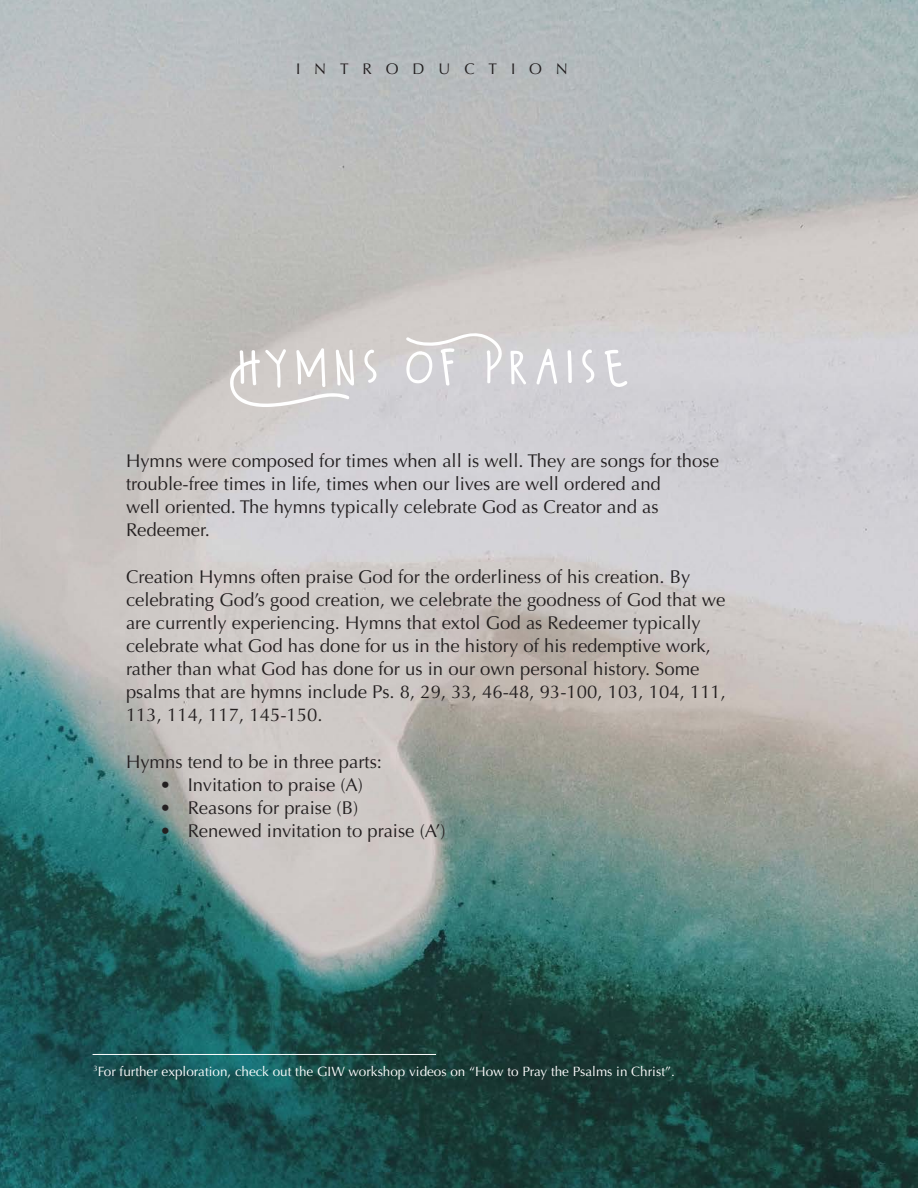
<style>
.page{position:relative;width:918px;height:1188px;background:#fff}
.page>*{position:absolute;margin:0;border:0;box-sizing:border-box;transform-origin:0 0}
.t1{font:72px "Wildy Sans";color:#fff}
.t2{font:18.45px/23.1px "Optima";color:#231f20}
.t3{font:15.45px "Optima";letter-spacing:.9em;color:#231f20}
.t4{font:13.5px "Optima";color:#fff}
</style>
<div class="page">
<img style="left:0;top:0;width:918px;height:1188px">
<hr style="left:93px;top:1054px;width:343px;height:1px;background:#fff">
<p class="t3" style="left:296px;top:60px;width:273px">INTRODUCTION</p>
<h1 class="t1" style="left:232px;top:321px;width:402px">Hymnß of Praiße</h1>
<p class="t2" style="left:126px;top:449px;width:594px">Hymns were composed for times when all is well. They are songs for those trouble-free times in life, times when our lives are well ordered and<br>well oriented. The hymns typically celebrate God as Creator and as Redeemer.</p>
<p class="t2" style="left:126px;top:565px;width:602px">Creation Hymns often praise God for the orderliness of his creation. By celebrating God’s good creation, we celebrate the goodness of God that we are currently experiencing. Hymns that extol God as Redeemer typically celebrate what God has done for us in the history of his redemptive work, rather than what God has done for us in our own personal history. Some psalms that are hymns include Ps. 8, 29, 33, 46-48, 93-100, 103, 104, 111, 113, 114, 117, 145-150.</p>
<p class="t2" style="left:126px;top:750px;width:258px">Hymns tend to be in three parts:</p>
<p class="t2" style="left:160px;top:773px;width:205px">• Invitation to praise (A)</p>
<p class="t2" style="left:160px;top:796px;width:200px">• Reasons for praise (B)</p>
<p class="t2" style="left:160px;top:820px;width:287px">• Renewed invitation to praise (A’)</p>
<p class="t4" style="left:93px;top:1063px;width:583px"><sup>3</sup>For further exploration, check out the GIW workshop videos on “How to Pray the Psalms in Christ”.</p>
</div>
